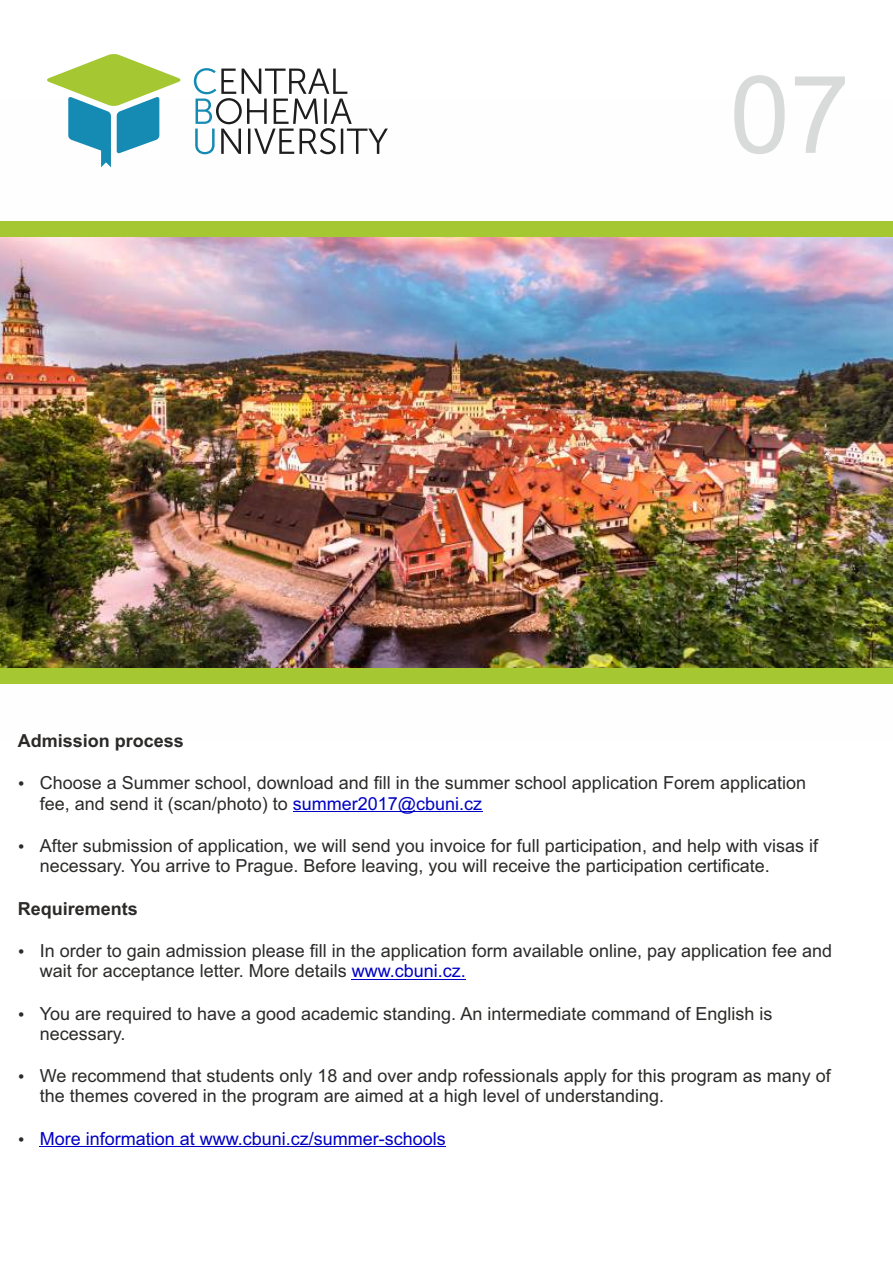
<style>
.page{position:relative;width:893px;height:1263px;background:#fff}
.page>*{position:absolute;margin:0;border:0;box-sizing:border-box;transform-origin:0 0}
.t1{font:108px "Arial";color:#d9dada}
.t2{font:18px/20.1px "Arial";color:#2b2a29}
.t3{font:18px "Arial";color:#0000c4}
.t4{font:700 18px "Arial";color:#2b2a29}
.s1{color:#0000c4}
</style>
<div class="page">
<img style="left:0;top:237px;width:893px;height:431px">
<svg style="left:194px;top:68px;width:194px;height:86px"></svg>
<svg style="left:47px;top:54px;width:134px;height:113px"></svg>
<div style="left:0;top:221px;width:893px;height:16px;background:#a4c732"></div>
<div style="left:0;top:668px;width:893px;height:15px;background:#a4c732"></div>
<hr style="left:293px;top:811px;width:189px;height:1px;background:#0000c4">
<hr style="left:352px;top:979px;width:114px;height:1px;background:#0000c4">
<hr style="left:40px;top:1146px;width:406px;height:1px;background:#0000c4">
<h1 class="t1" style="left:730px;top:74px;width:122px">07</h1>
<p class="t4" style="left:18px;top:734px;width:168px">Admission process</p>
<p class="t2" style="left:40px;top:775px;width:768px">Choose a Summer school, download and fill in the summer school application Forem application fee, and send it (scan/photo) to <span class="s1">summer2017@cbuni.cz</span></p>
<p class="t2" style="left:40px;top:837px;width:780px">After submission of application, we will send you invoice for full participation, and help with visas if necessary. You arrive to Prague. Before leaving, you will receive the participation certificate.</p>
<p class="t4" style="left:18px;top:901px;width:122px">Requirements</p>
<p class="t2" style="left:40px;top:942px;width:794px">In order to gain admission please fill in the application form available online, pay application fee and wait for acceptance letter. More details <span class="s1">www.cbuni.cz.</span></p>
<p class="t2" style="left:40px;top:1005px;width:734px">You are required to have a good academic standing. An intermediate command of English is necessary.</p>
<p class="t2" style="left:40px;top:1067px;width:793px">We recommend that students only 18 and over andp rofessionals apply for this program as many of the themes covered in the program are aimed at a high level of understanding.</p>
<p class="t3" style="left:40px;top:1131px;width:408px">More information at www.cbuni.cz/summer-schools</p>
</div>
